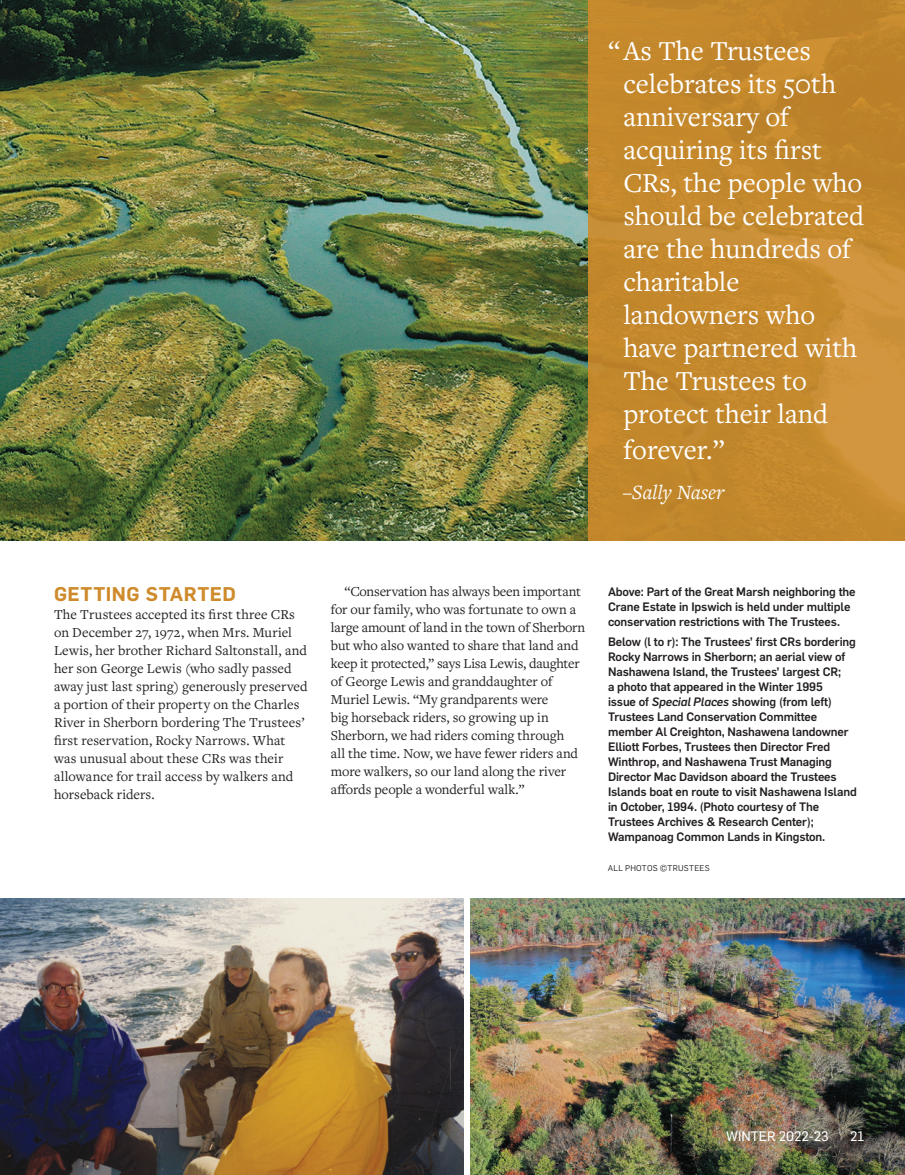
<style>
.page{position:relative;width:905px;height:1175px;background:#fff}
.page>*{position:absolute;margin:0;border:0;box-sizing:border-box;transform-origin:0 0}
.t1{font:28.5px/33px "Freight Text Pro";color:#fff}
.t2{font:italic 21px "Freight Text Pro";color:#fff}
.t3{font:600 19.5px "Flama";letter-spacing:.025em;color:#cf8b2b}
.t4{font:14.25px/18px "Freight Text Pro";color:#231f20}
.t5{font:13.5px "Flama Basic";color:#fff}
.t6{font:500 12px/15px "Flama";letter-spacing:-.01em;color:#231f20}
.t7{font:8.25px "Flama";letter-spacing:.035em;color:#231f20}
.s1{font-style:italic}
</style>
<div class="page">
<img style="left:0;top:0;width:587px;height:541px">
<svg style="left:587px;top:0;width:317px;height:541px;background:#c4882e"></svg>
<img style="left:470px;top:898px;width:434px;height:276px">
<img style="left:0;top:898px;width:463px;height:276px">
<p class="t1" style="left:623px;top:33px;width:242px;text-indent:-15px">“As The Trustees celebrates its 50th anniversary of acquiring its first<br>CRs, the people who should be celebrated are the hundreds of charitable landowners who have partnered with<br>The Trustees to protect their land</p>
<p class="t1" style="left:623px;top:432px;width:103px">forever.”</p>
<p class="t2" style="left:622px;top:478px;width:103px">–Sally Naser</p>
<p class="t3" style="left:54px;top:580px;width:183px">GETTING STARTED</p>
<p class="t4" style="left:54px;top:605px;width:255px">The Trustees accepted its first three CRs on December 27, 1972, when Mrs. Muriel Lewis, her brother Richard Saltonstall, and her son George Lewis (who sadly passed away just last spring) generously preserved a portion of their property on the Charles River in Sherborn bordering The Trustees’ first reservation, Rocky Narrows. What was unusual about these CRs was their allowance for trail access by walkers and horseback riders.</p>
<p class="t4" style="left:331px;top:582px;width:256px;text-indent:14px">“Conservation has always been important for our family, who was fortunate to own a large amount of land in the town of Sherborn but who also wanted to share that land and keep it protected,” says Lisa Lewis, daughter of George Lewis and granddaughter of Muriel Lewis. “My grandparents were<br>big horseback riders, so growing up in Sherborn, we had riders coming through<br>all the time. Now, we have fewer riders and more walkers, so our land along the river affords people a wonderful walk.”</p>
<p class="t6" style="left:608px;top:583px;width:249px">Above: Part of the Great Marsh neighboring the<br>Crane Estate in Ipswich is held under multiple conservation restrictions with The Trustees.</p>
<p class="t6" style="left:608px;top:633px;width:250px">Below (l to r): The Trustees’ first CRs bordering Rocky Narrows in Sherborn; an aerial view of Nashawena Island, the Trustees’ largest CR;<br>a photo that appeared in the Winter 1995<br>issue of <span class="s1">Special Places</span> showing (from left)<br>Trustees Land Conservation Committee member Al Creighton, Nashawena landowner Elliott Forbes, Trustees then Director Fred Winthrop, and Nashawena Trust Managing Director Mac Davidson aboard the Trustees Islands boat en route to visit Nashawena Island in October, 1994. (Photo courtesy of The Trustees Archives &amp; Research Center); Wampanoag Common Lands in Kingston.</p>
<p class="t7" style="left:608px;top:862px;width:103px">ALL PHOTOS ©TRUSTEES</p>
<p class="t5" style="left:726px;top:1126px;width:104px">WINTER 2022-23</p>
<p class="t5" style="left:850px;top:1126px;width:16px">21</p>
</div>
